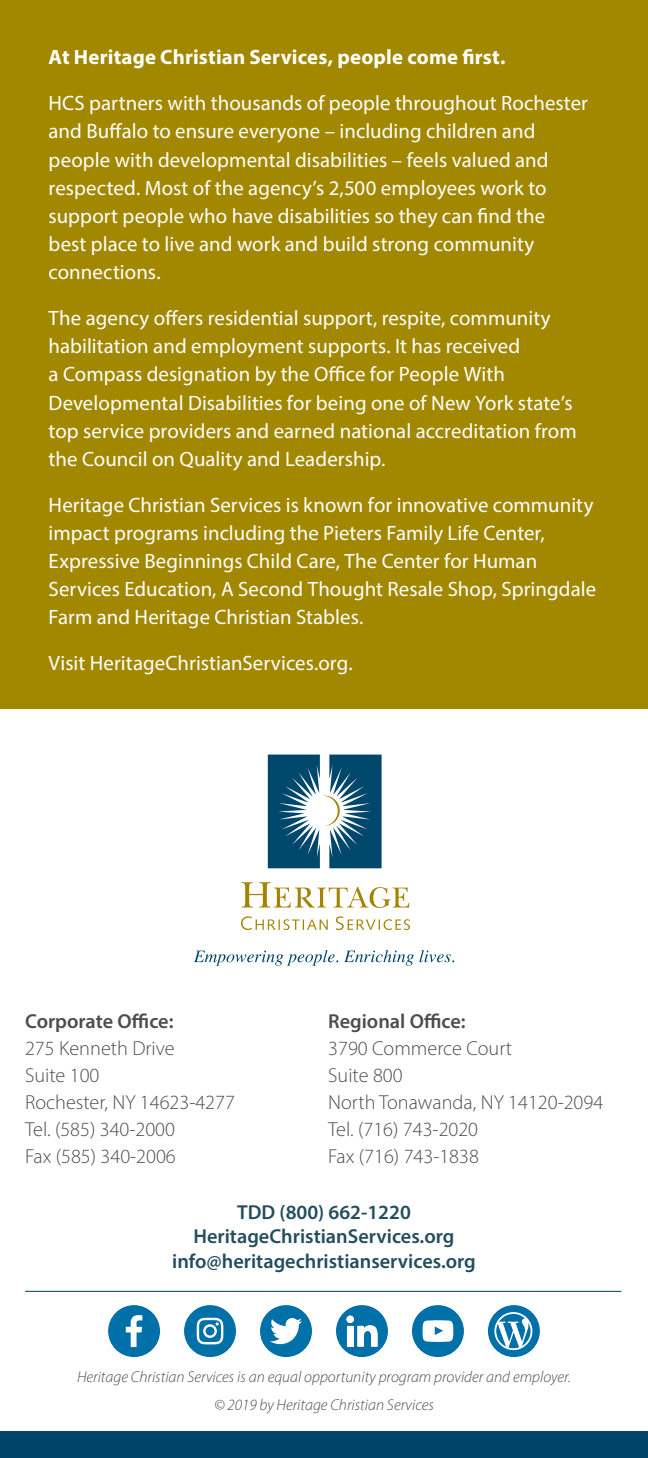
<style>
.page{position:relative;width:648px;height:1458px;background:#fff}
.page>*{position:absolute;margin:0;border:0;box-sizing:border-box;transform-origin:0 0}
.t1{font:20.7px/28.1px "Myriad Pro";letter-spacing:.005em;color:#fff}
.t2{font:700 20.7px "Myriad Pro";letter-spacing:.01em;color:#fff}
.t3{font:300 20.25px/27px "Myriad Pro";color:#4d4d4f}
.t4{font:600 20.25px/24.3px "Myriad Pro";color:#244d5c;text-align:center}
.t5{font:600 20.25px "Myriad Pro";color:#4d4d4f}
.t6{font:italic 300 15.75px/27.7px "Myriad Pro";color:#4d4d4f;text-align:center}
</style>
<div class="page">
<div style="left:0;top:1432px;width:648px;height:26px;background:#00446a"></div>
<div style="left:0;top:0;width:648px;height:709px;background:#a28800"></div>
<hr style="left:25px;top:1291px;width:596px;height:1px;background:#003c4b">
<svg style="left:268px;top:755px;width:114px;height:113px"></svg>
<svg style="left:242px;top:882px;width:167px;height:26px"></svg>
<svg style="left:241px;top:916px;width:87px;height:14px"></svg>
<svg style="left:336px;top:916px;width:74px;height:14px"></svg>
<svg style="left:194px;top:950px;width:144px;height:16px"></svg>
<svg style="left:344px;top:950px;width:70px;height:16px"></svg>
<svg style="left:420px;top:950px;width:34px;height:12px"></svg>
<div style="left:108px;top:1305px;width:52px;height:52px;background:#0070a9;border-radius:50%"></div>
<svg style="left:126px;top:1315px;width:16px;height:32px"></svg>
<div style="left:184px;top:1305px;width:52px;height:52px;background:#0070a9;border-radius:50%"></div>
<svg style="left:197px;top:1318px;width:26px;height:26px"></svg>
<div style="left:260px;top:1305px;width:52px;height:52px;background:#0070a9;border-radius:50%"></div>
<svg style="left:270px;top:1318px;width:32px;height:26px"></svg>
<div style="left:336px;top:1305px;width:52px;height:52px;background:#0070a9;border-radius:50%"></div>
<svg style="left:346px;top:1316px;width:32px;height:31px"></svg>
<div style="left:346px;top:1316px;width:8px;height:7px;background:#fff;border-radius:50%"></div>
<div style="left:412px;top:1305px;width:52px;height:52px;background:#0070a9;border-radius:50%"></div>
<svg style="left:423px;top:1320px;width:30px;height:22px"></svg>
<div style="left:488px;top:1305px;width:52px;height:52px;background:#0070a9;border-radius:50%"></div>
<svg style="left:494px;top:1312px;width:38px;height:38px"></svg>
<p class="t2" style="left:49px;top:44px;width:459px">At Heritage Christian Services, people come first.</p>
<p class="t1" style="left:49px;top:89px;width:541px">HCS partners with thousands of people throughout Rochester and Buffalo to ensure everyone – including children and people with developmental disabilities – feels valued and respected. Most of the agency’s 2,500 employees work to support people who have disabilities so they can find the best place to live and work and build strong community connections.</p>
<p class="t1" style="left:49px;top:304px;width:530px">The agency offers residential support, respite, community habilitation and employment supports. It has received<br>a Compass designation by the Office for People With Developmental Disabilities for being one of New York state’s top service providers and earned national accreditation from the Council on Quality and Leadership.</p>
<p class="t1" style="left:49px;top:491px;width:549px">Heritage Christian Services is known for innovative community impact programs including the Pieters Family Life Center, Expressive Beginnings Child Care, The Center for Human Services Education, A Second Thought Resale Shop, Springdale Farm and Heritage Christian Stables.</p>
<p class="t1" style="left:49px;top:649px;width:306px">Visit HeritageChristianServices.org.</p>
<p class="t5" style="left:328px;top:1008px;width:139px">Regional Office:</p>
<p class="t3" style="left:328px;top:1034px;width:277px">3790 Commerce Court<br>Suite 800<br>North Tonawanda, NY 14120-2094<br>Tel. (716) 743-2020<br>Fax (716) 743-1838</p>
<p class="t4" style="left:172px;top:1199px;width:305px">TDD (800) 662-1220<br>HeritageChristianServices.org info@heritagechristianservices.org</p>
<p class="t5" style="left:25px;top:1008px;width:150px">Corporate Office:</p>
<p class="t3" style="left:25px;top:1034px;width:211px">275 Kenneth Drive<br>Suite 100<br>Rochester, NY 14623-4277<br>Tel. (585) 340-2000<br>Fax (585) 340-2006</p>
<p class="t6" style="left:77px;top:1363px;width:495px">Heritage Christian Services is an equal opportunity program provider and employer. © 2019 by Heritage Christian Services</p>
</div>
